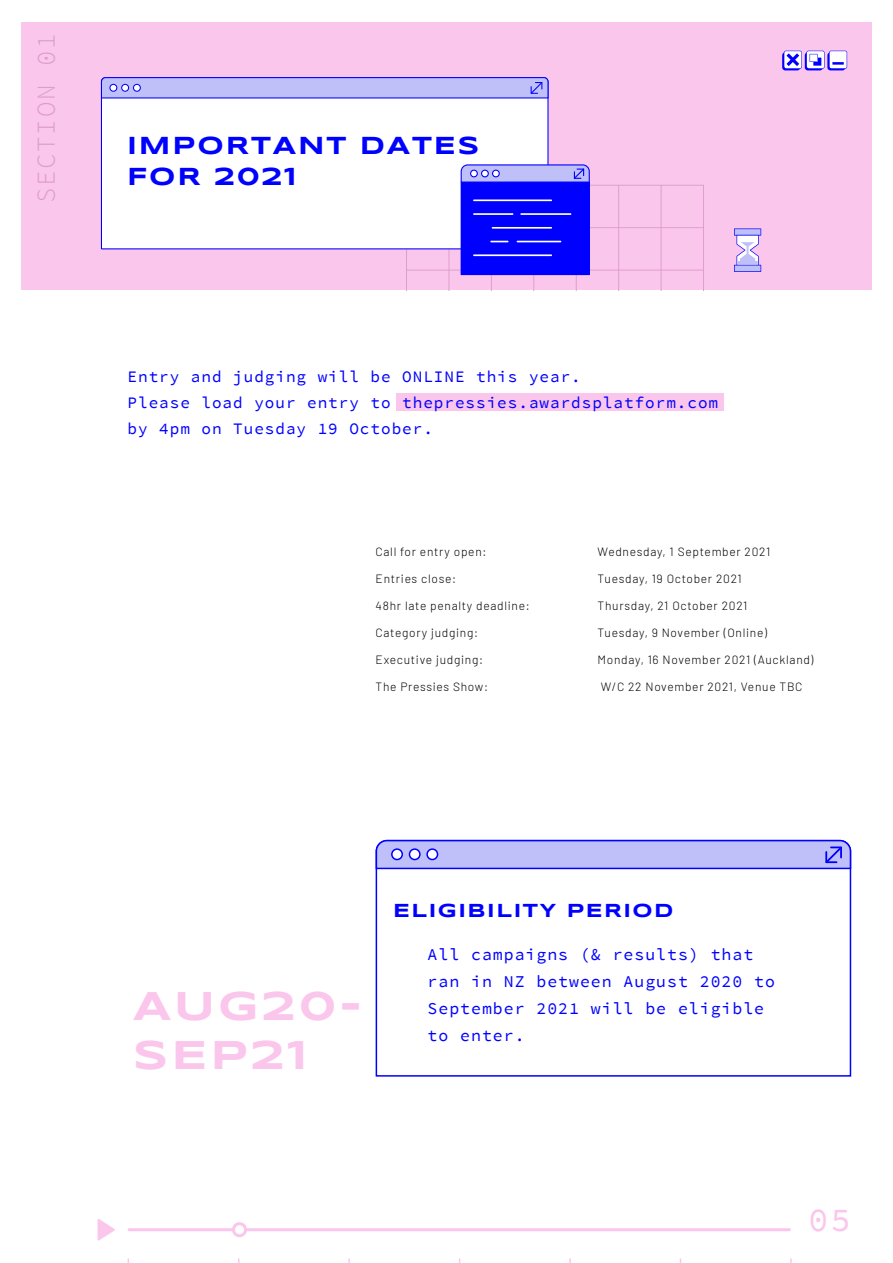
<style>
.page{position:relative;width:893px;height:1263px;background:#fff}
.page>*{position:absolute;margin:0;border:0;box-sizing:border-box;transform-origin:0 0}
.t1{font:700 41.55px/49.9px "Syncopate";letter-spacing:.075em;color:#fbc6ec}
.t2{font:33px "Source Code Pro";color:#fbc6ec}
.t3{font:300 25.8px "Source Code Pro";letter-spacing:.06em;color:#db9ecc}
.t4{font:700 25.5px/30.6px "Syncopate";letter-spacing:.075em;color:#00f}
.t5{font:700 19.5px "Syncopate";letter-spacing:.075em;color:#00f}
.t6{font:16.5px/27px "Source Code Pro";letter-spacing:.06em;color:#00f}
.t7{font:16.05px/26.2px "Source Code Pro";letter-spacing:.06em;color:#00f}
.t8{font:300 12px "Barlow";letter-spacing:.06em;color:#000}
</style>
<div class="page">
<div style="left:396px;top:394px;width:328px;height:17px;background:#fbc6ec"></div>
<div style="left:21px;top:22px;width:850px;height:268px;background:#fbc6ec"></div>
<div style="left:827px;top:52px;width:18px;height:18px;background:#00f;border-radius:3px"></div>
<div style="left:782px;top:52px;width:18px;height:18px;background:#00f;border-radius:3px"></div>
<div style="left:805px;top:52px;width:18px;height:18px;background:#00f;border-radius:3px"></div>
<svg style="left:784px;top:51px;width:63px;height:18px"></svg>
<svg style="left:734px;top:228px;width:27px;height:44px"></svg>
<div style="left:101px;top:99px;width:448px;height:151px;background:#fff"></div>
<svg style="left:100px;top:77px;width:449px;height:22px"></svg>
<div style="left:110px;top:84px;width:7px;height:7px;background:#fff;border-radius:50%"></div>
<div style="left:109px;top:84px;width:8px;height:8px;border:1px solid #00f;border-radius:50%"></div>
<div style="left:122px;top:84px;width:7px;height:7px;background:#fff;border-radius:50%"></div>
<div style="left:121px;top:84px;width:8px;height:8px;border:1px solid #00f;border-radius:50%"></div>
<div style="left:133px;top:84px;width:7px;height:7px;background:#fff;border-radius:50%"></div>
<div style="left:133px;top:84px;width:8px;height:8px;border:1px solid #00f;border-radius:50%"></div>
<svg style="left:406px;top:164px;width:298px;height:126px"></svg>
<hr style="left:517px;top:241px;width:44px;height:1px;background:#fff">
<hr style="left:473px;top:254px;width:79px;height:2px;background:#fff">
<hr style="left:129px;top:1228px;width:660px;height:3px;background:#fbc6ec">
<svg style="left:98px;top:1219px;width:17px;height:22px"></svg>
<div style="left:233px;top:1224px;width:13px;height:12px;background:#fff;border-radius:50%"></div>
<div style="left:232px;top:1222px;width:15px;height:15px;border:3px solid #fbc6ec;border-radius:50%"></div>
<svg style="left:375px;top:870px;width:477px;height:207px"></svg>
<svg style="left:375px;top:839px;width:477px;height:31px"></svg>
<h3 class="t3" style="left:31px;top:203px;width:170px;rotate:-90deg">SECTION 01</h3>
<h3 class="t4" style="left:127px;top:130px;width:354px">IMPORTANT DATES<br>FOR 2021</h3>
<h3 class="t7" style="left:128px;top:363px;width:592px">Entry and judging will be ONLINE this year.<br>Please load your entry to thepressies.awardsplatform.com by 4pm on Tuesday 19 October.</h3>
<p class="t8" style="left:376px;top:543px;width:112px">Call for entry open:</p>
<p class="t8" style="left:598px;top:543px;width:174px">Wednesday, 1 September 2021</p>
<p class="t8" style="left:376px;top:570px;width:82px">Entries close:</p>
<p class="t8" style="left:598px;top:570px;width:146px">Tuesday, 19 October 2021</p>
<p class="t8" style="left:376px;top:597px;width:156px">48hr late penalty deadline:</p>
<p class="t8" style="left:598px;top:597px;width:151px">Thursday, 21 October 2021</p>
<p class="t8" style="left:376px;top:624px;width:104px">Category judging:</p>
<p class="t8" style="left:598px;top:624px;width:171px">Tuesday, 9 November (Online)</p>
<p class="t8" style="left:376px;top:651px;width:109px">Executive judging:</p>
<p class="t8" style="left:598px;top:651px;width:217px">Monday, 16 November 2021 (Auckland)</p>
<p class="t8" style="left:376px;top:678px;width:114px">The Pressies Show:</p>
<p class="t8" style="left:601px;top:678px;width:203px">W/C 22 November 2021, Venue TBC</p>
<h1 class="t1" style="left:133px;top:980px;width:230px">AUG20-<br>SEP21</h1>
<h3 class="t5" style="left:393px;top:898px;width:282px">ELIGIBILITY PERIOD</h3>
<h3 class="t6" style="left:428px;top:941px;width:349px">All campaigns (&amp; results) that ran in NZ between August 2020 to<br>September 2021 will be eligible to enter.</h3>
<h2 class="t2" style="left:808px;top:1200px;width:44px">05</h2>
</div>
